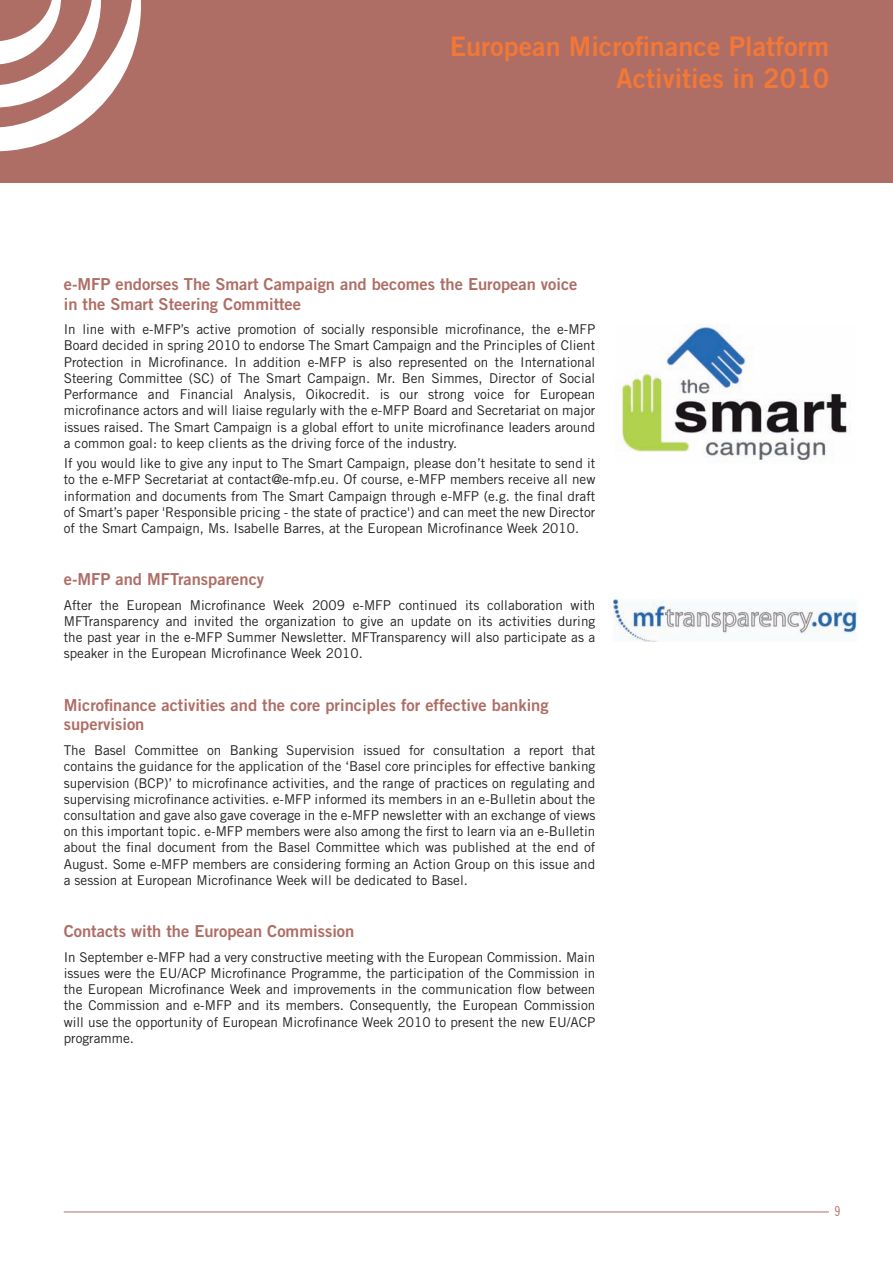
<style>
.page{position:relative;width:893px;height:1263px;background:#fff}
.page>*{position:absolute;margin:0;border:0;box-sizing:border-box;transform-origin:0 0}
.t1{font:27px/32.4px "Trade Gothic Bold Two";color:#f37736;text-align:right}
.t2{font:16.5px/19.8px "Trade Gothic Bold Two";color:#ae6e65}
.t3{font:13.5px/16.2px "Trade Gothic";color:#231f20;text-align:justify}
.t4{font:13.5px "Trade Gothic Cond Eighteen";color:#ae6e65}
</style>
<div class="page">
<hr style="left:64px;top:1211px;width:765px;height:1px;background:#ae6e65">
<div style="left:0;top:0;width:893px;height:183px;background:#ae6e65"></div>
<svg style="left:0;top:0;width:141px;height:151px"></svg>
<img style="left:621px;top:324px;width:230px;height:138px">
<img style="left:614px;top:600px;width:243px;height:42px">
<h1 class="t1" style="left:450px;top:30px;width:381px">European Microfinance Platform<br>Activities in 2010</h1>
<p class="t2" style="left:64px;top:274px;width:515px">e-MFP endorses The Smart Campaign and becomes the European voice in the Smart Steering Committee</p>
<p class="t3" style="left:64px;top:321px;width:533px">In line with e-MFP’s active promotion of socially responsible microfinance, the e-MFP Board decided in spring 2010 to endorse The Smart Campaign and the Principles of Client Protection in Microfinance. In addition e-MFP is also represented on the International Steering Committee (SC) of The Smart Campaign. Mr. Ben Simmes, Director of Social Performance and Financial Analysis, Oikocredit. is our strong voice for European microfinance actors and will liaise regularly with the e-MFP Board and Secretariat on major issues raised. The Smart Campaign is a global effort to unite microfinance leaders around a common goal: to keep clients as the driving force of the industry.</p>
<p class="t3" style="left:64px;top:455px;width:533px">If you would like to give any input to The Smart Campaign, please don’t hesitate to send it to the e-MFP Secretariat at contact@e-mfp.eu. Of course, e-MFP members receive all new information and documents from The Smart Campaign through e-MFP (e.g. the final draft of Smart’s paper 'Responsible pricing - the state of practice') and can meet the new Director of the Smart Campaign, Ms. Isabelle Barres, at the European Microfinance Week 2010.</p>
<p class="t2" style="left:64px;top:569px;width:202px">e-MFP and MFTransparency</p>
<p class="t3" style="left:64px;top:597px;width:533px">After the European Microfinance Week 2009 e-MFP continued its collaboration with MFTransparency and invited the organization to give an update on its activities during the past year in the e-MFP Summer Newsletter. MFTransparency will also participate as a speaker in the European Microfinance Week 2010.</p>
<p class="t2" style="left:64px;top:695px;width:486px">Microfinance activities and the core principles for effective banking supervision</p>
<p class="t3" style="left:64px;top:742px;width:533px">The Basel Committee on Banking Supervision issued for consultation a report that contains the guidance for the application of the ‘Basel core principles for effective banking supervision (BCP)’ to microfinance activities, and the range of practices on regulating and supervising microfinance activities. e-MFP informed its members in an e-Bulletin about the consultation and gave also gave coverage in the e-MFP newsletter with an exchange of views on this important topic. e-MFP members were also among the first to learn via an e-Bulletin about the final document from the Basel Committee which was published at the end of August. Some e-MFP members are considering forming an Action Group on this issue and a session at European Microfinance Week will be dedicated to Basel.</p>
<p class="t2" style="left:64px;top:921px;width:292px">Contacts with the European Commission</p>
<p class="t3" style="left:64px;top:949px;width:533px">In September e-MFP had a very constructive meeting with the European Commission. Main issues were the EU/ACP Microfinance Programme, the participation of the Commission in the European Microfinance Week and improvements in the communication flow between the Commission and e-MFP and its members. Consequently, the European Commission will use the opportunity of European Microfinance Week 2010 to present the new EU/ACP programme.</p>
<p class="t4" style="left:834px;top:1203px;width:7px">9</p>
</div>
